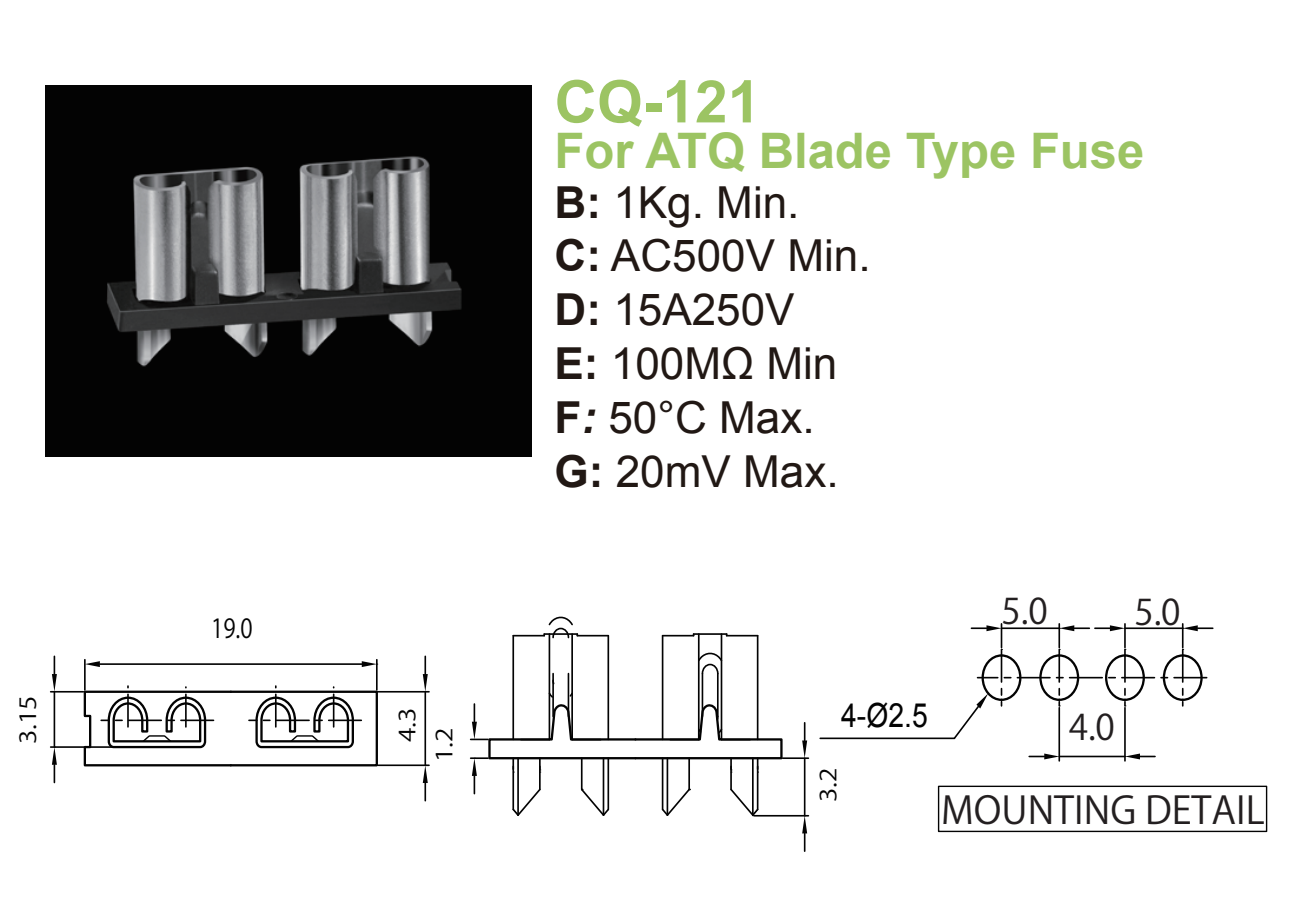
<style>
.page{position:relative;width:1289px;height:919px;background:#fff}
.page>*{position:absolute;margin:0;border:0;box-sizing:border-box;transform-origin:0 0}
.t1{font:700 58.8px "Arial";color:#9cc463}
.t2{font:700 48.9px "Arial";color:#9cc463}
.t3{font:44.1px/53.8px "Arial";color:#211814}
.t4{font:37.65px "Koz Go Pro";color:#231f20}
.t5{font:35.1px "Koz Go Pro";color:#231f20}
.t6{font:33.3px "Arial";color:#030303;scale:.85 1}
.t7{font:26.1px "Koz Go Pro";color:#030303;scale:.85 1}
.t8{font:22.05px "Koz Go Pro";color:#030303;scale:1.18 1}
.s1{font-weight:700}
.s2{font-weight:700;font-style:italic}
</style>
<div class="page">
<img style="left:45px;top:86px;width:486px;height:371px">
<div style="left:937px;top:785px;width:330px;height:47px;border:1px solid #030303"></div>
<div style="left:230px;top:690px;width:148px;height:76px;border:2px solid #030303"></div>
<hr style="left:378px;top:691px;width:51px;height:1px;background:#030303">
<hr style="left:378px;top:764px;width:51px;height:2px;background:#030303">
<svg style="left:423px;top:656px;width:5px;height:35px"></svg>
<svg style="left:423px;top:766px;width:5px;height:34px"></svg>
<hr style="left:51px;top:691px;width:32px;height:1px;background:#030303">
<hr style="left:51px;top:746px;width:61px;height:1px;background:#030303">
<svg style="left:52px;top:656px;width:5px;height:35px"></svg>
<svg style="left:52px;top:746px;width:5px;height:36px"></svg>
<hr style="left:1058px;top:707px;width:2px;height:53px;background:#030303">
<hr style="left:1124px;top:707px;width:1px;height:53px;background:#030303">
<svg style="left:1029px;top:753px;width:30px;height:6px"></svg>
<svg style="left:1124px;top:753px;width:30px;height:6px"></svg>
<hr style="left:820px;top:737px;width:134px;height:2px;background:#030303">
<hr style="left:84px;top:659px;width:2px;height:31px;background:#030303">
<hr style="left:376px;top:659px;width:1px;height:31px;background:#030303">
<hr style="left:100px;top:663px;width:262px;height:2px;background:#030303">
<svg style="left:85px;top:661px;width:15px;height:6px"></svg>
<svg style="left:362px;top:661px;width:16px;height:6px"></svg>
<hr style="left:783px;top:757px;width:25px;height:2px;background:#030303">
<hr style="left:754px;top:814px;width:54px;height:2px;background:#030303">
<svg style="left:802px;top:722px;width:5px;height:36px"></svg>
<svg style="left:802px;top:816px;width:5px;height:35px"></svg>
<svg style="left:952px;top:623px;width:260px;height:117px"></svg>
<hr style="left:567px;top:673px;width:2px;height:43px;background:#030303">
<hr style="left:552px;top:673px;width:2px;height:43px;background:#030303">
<svg style="left:552px;top:678px;width:3px;height:7px"></svg>
<hr style="left:717px;top:673px;width:1px;height:43px;background:#030303">
<hr style="left:701px;top:673px;width:2px;height:43px;background:#030303">
<svg style="left:697px;top:651px;width:26px;height:24px"></svg>
<svg style="left:83px;top:686px;width:150px;height:81px"></svg>
<svg style="left:249px;top:686px;width:112px;height:63px"></svg>
<hr style="left:54px;top:691px;width:1px;height:56px;background:#030303">
<hr style="left:803px;top:758px;width:2px;height:57px;background:#030303">
<hr style="left:1001px;top:627px;width:58px;height:2px;background:#030303">
<hr style="left:1124px;top:627px;width:58px;height:2px;background:#030303">
<hr style="left:1059px;top:755px;width:65px;height:2px;background:#030303">
<hr style="left:424px;top:691px;width:2px;height:74px;background:#030303">
<hr style="left:577px;top:634px;width:31px;height:2px;background:#030303">
<hr style="left:513px;top:634px;width:31px;height:2px;background:#030303">
<hr style="left:512px;top:635px;width:2px;height:104px;background:#030303">
<hr style="left:571px;top:634px;width:2px;height:105px;background:#030303">
<hr style="left:548px;top:634px;width:2px;height:105px;background:#030303">
<svg style="left:543px;top:616px;width:35px;height:23px"></svg>
<hr style="left:726px;top:634px;width:31px;height:2px;background:#030303">
<hr style="left:607px;top:635px;width:2px;height:104px;background:#030303">
<hr style="left:661px;top:635px;width:2px;height:104px;background:#030303">
<hr style="left:720px;top:634px;width:2px;height:105px;background:#030303">
<hr style="left:698px;top:634px;width:1px;height:105px;background:#030303">
<hr style="left:662px;top:634px;width:31px;height:2px;background:#030303">
<hr style="left:693px;top:633px;width:33px;height:1px;background:#030303">
<hr style="left:756px;top:635px;width:2px;height:104px;background:#030303">
<svg style="left:470px;top:691px;width:313px;height:126px"></svg>
<p class="t8" style="left:14px;top:744px;width:43px;rotate:-90deg">3.15</p>
<p class="t7" style="left:211px;top:611px;width:50px">19.0</p>
<p class="t8" style="left:393px;top:742px;width:31px;rotate:-90deg">4.3</p>
<p class="t8" style="left:430px;top:761px;width:31px;rotate:-90deg">1.2</p>
<h1 class="t1" style="left:554px;top:63px;width:207px">CQ-121</h1>
<p class="t2" style="left:554px;top:118px;width:591px">For ATQ Blade Type Fuse</p>
<p class="t3" style="left:554px;top:176px;width:317px"><span class="s1">B:</span> 1Kg. Min.<br><span class="s1">C:</span> AC500V Min.<br><span class="s1">D:</span> 15A250V<br><span class="s1">E:</span> 100MΩ Min<br><span class="s1">F</span><span class="s2">:</span> 50°C Max.<br><span class="s1">G:</span> 20mV Max.</p>
<p class="t5" style="left:1001px;top:588px;width:48px">5.0</p>
<p class="t5" style="left:1134px;top:589px;width:48px">5.0</p>
<p class="t6" style="left:841px;top:693px;width:103px">4-Ø2.5</p>
<p class="t8" style="left:814px;top:802px;width:31px;rotate:-90deg">3.2</p>
<p class="t5" style="left:1068px;top:704px;width:48px">4.0</p>
<p class="t4" style="left:941px;top:785px;width:325px">MOUNTING DETAIL</p>
</div>
